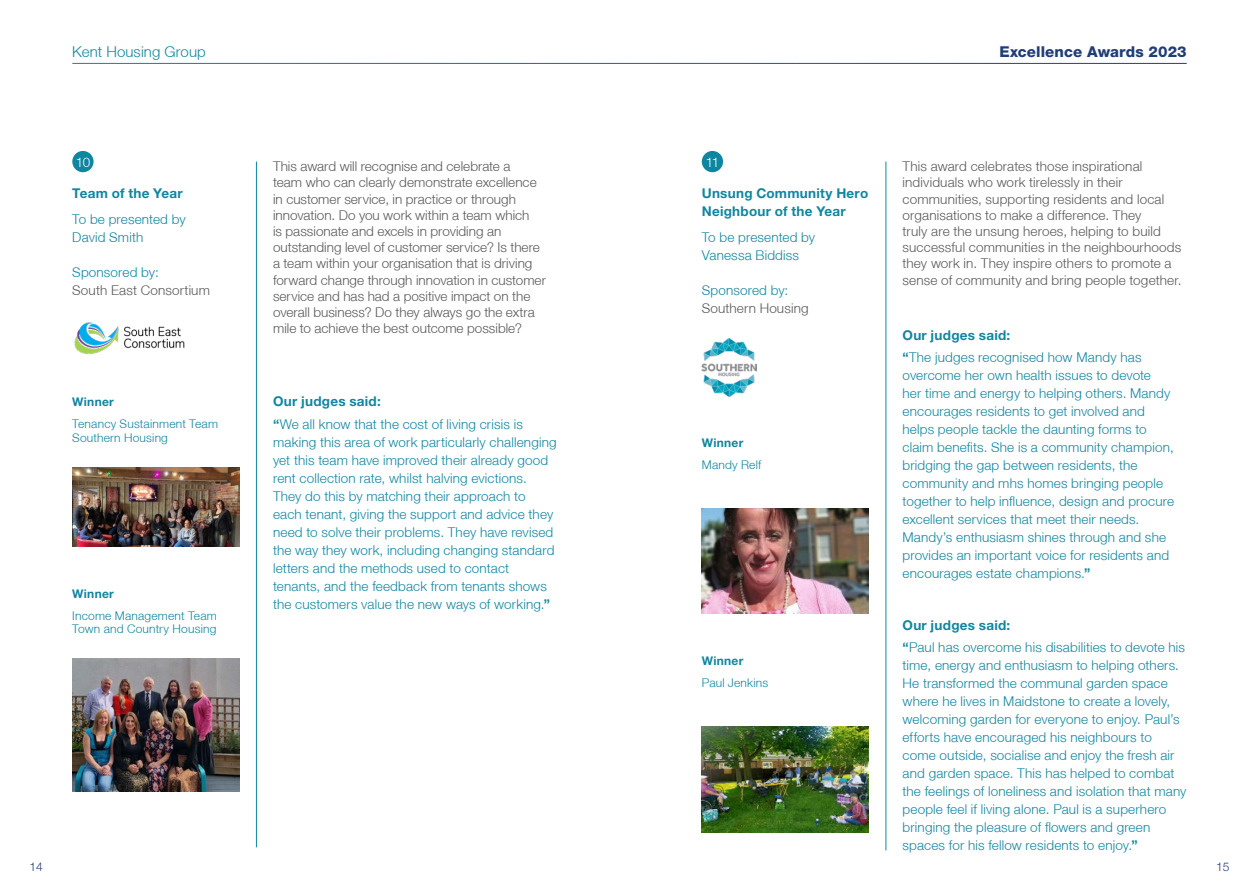
<style>
.page{position:relative;width:1259px;height:893px;background:#fff}
.page>*{position:absolute;margin:0;border:0;box-sizing:border-box;transform-origin:0 0}
.t1{font:800 15px "Helvetica Neue LT Std";letter-spacing:.01em;color:#213d77}
.t2{font:300 15px "Helvetica Neue LT";letter-spacing:.01em;color:#0f86a0}
.t3{font:300 13.5px/18px "Helvetica Neue LT";letter-spacing:.01em;color:#0f86a0}
.t4{font:300 13.5px/16.2px "Helvetica Neue LT";letter-spacing:.005em;color:#57585a}
.t5{font:700 13.5px/18px "Helvetica Neue LT Std";letter-spacing:.02em;color:#0f86a0}
.t6{font:300 13.5px "Helvetica Neue LT";color:#fff}
.t7{font:300 12px/13.5px "Helvetica Neue LT";letter-spacing:.015em;color:#0f86a0}
.t8{font:700 12px "Helvetica Neue LT Std";letter-spacing:.025em;color:#0f86a0}
.t9{font:300 12px "Helvetica Neue";color:#213d77}
.s1{font-family:"Helvetica Neue LT Std";font-weight:700}
</style>
<div class="page">
<hr style="left:256px;top:162px;width:1px;height:685px;background:#0f86a0">
<hr style="left:885px;top:162px;width:1px;height:688px;background:#0f86a0">
<div style="left:72px;top:151px;width:22px;height:21px;background:#0f86a0;border-radius:50%"></div>
<div style="left:702px;top:151px;width:21px;height:21px;background:#0f86a0;border-radius:50%"></div>
<img style="left:72px;top:467px;width:167px;height:79px">
<img style="left:72px;top:659px;width:167px;height:132px">
<img style="left:702px;top:726px;width:166px;height:106px">
<img style="left:702px;top:508px;width:166px;height:106px">
<img style="left:702px;top:339px;width:55px;height:57px">
<img style="left:74px;top:322px;width:111px;height:32px">
<p class="t2" style="left:72px;top:42px;width:135px">Kent Housing Group</p>
<p class="t1" style="left:999px;top:42px;width:189px">Excellence Awards 2023</p>
<p class="t6" style="left:76px;top:154px;width:16px">10</p>
<p class="t6" style="left:706px;top:154px;width:15px">11</p>
<p class="t4" style="left:273px;top:158px;width:274px">This award will recognise and celebrate a<br>team who can clearly demonstrate excellence in customer service, in practice or through innovation. Do you work within a team which<br>is passionate and excels in providing an outstanding level of customer service? Is there a team within your organisation that is driving forward change through innovation in customer service and has had a positive impact on the overall business? Do they always go the extra mile to achieve the best outcome possible?</p>
<p class="t4" style="left:902px;top:158px;width:280px">This award celebrates those inspirational individuals who work tirelessly in their communities, supporting residents and local organisations to make a difference. They<br>truly are the unsung heroes, helping to build successful communities in the neighbourhoods they work in. They inspire others to promote a sense of community and bring people together.</p>
<p class="t5" style="left:702px;top:184px;width:168px">Unsung Community Hero<br>Neighbour of the Year</p>
<p class="t3" style="left:702px;top:228px;width:115px">To be presented by<br>Vanessa Biddiss</p>
<p class="t3" style="left:702px;top:281px;width:88px">Sponsored by:</p>
<p class="t4" style="left:702px;top:300px;width:108px">Southern Housing</p>
<p class="t5" style="left:72px;top:184px;width:112px">Team of the Year</p>
<p class="t3" style="left:72px;top:210px;width:115px">To be presented by<br>David Smith</p>
<p class="t3" style="left:72px;top:263px;width:88px">Sponsored by:</p>
<p class="t4" style="left:72px;top:282px;width:139px">South East Consortium</p>
<p class="t5" style="left:902px;top:326px;width:109px">Our judges said:</p>
<p class="t3" style="left:902px;top:348px;width:273px"><span class="s1">“</span>The judges recognised how Mandy has overcome her own health issues to devote<br>her time and energy to helping others. Mandy encourages residents to get involved and helps people tackle the daunting forms to claim benefits. She is a community champion, bridging the gap between residents, the community and mhs homes bringing people together to help influence, design and procure excellent services that meet their needs.<br>Mandy’s enthusiasm shines through and she provides an important voice for residents and encourages estate champions.<span class="s1">”</span></p>
<p class="t5" style="left:273px;top:392px;width:109px">Our judges said:</p>
<p class="t3" style="left:273px;top:414px;width:285px"><span class="s1">“</span>We all know that the cost of living crisis is making this area of work particularly challenging yet this team have improved their already good rent collection rate, whilst halving evictions.<br>They do this by matching their approach to each tenant, giving the support and advice they need to solve their problems. They have revised the way they work, including changing standard letters and the methods used to contact tenants, and the feedback from tenants shows the customers value the new ways of working.<span class="s1">”</span></p>
<p class="t8" style="left:72px;top:395px;width:43px">Winner</p>
<p class="t7" style="left:72px;top:417px;width:147px">Tenancy Sustainment Team<br>Southern Housing</p>
<p class="t8" style="left:702px;top:436px;width:43px">Winner</p>
<p class="t7" style="left:702px;top:458px;width:61px">Mandy Relf</p>
<p class="t8" style="left:72px;top:586px;width:43px">Winner</p>
<p class="t7" style="left:72px;top:608px;width:146px">Income Management Team<br>Town and Country Housing</p>
<p class="t5" style="left:902px;top:616px;width:109px">Our judges said:</p>
<p class="t3" style="left:902px;top:638px;width:285px"><span class="s1">“</span>Paul has overcome his disabilities to devote his time, energy and enthusiasm to helping others.<br>He transformed the communal garden space where he lives in Maidstone to create a lovely, welcoming garden for everyone to enjoy. Paul’s efforts have encouraged his neighbours to come outside, socialise and enjoy the fresh air and garden space. This has helped to combat the feelings of loneliness and isolation that many people feel if living alone. Paul is a superhero bringing the pleasure of flowers and green spaces for his fellow residents to enjoy.<span class="s1">”</span></p>
<p class="t8" style="left:702px;top:653px;width:43px">Winner</p>
<p class="t7" style="left:702px;top:676px;width:68px">Paul Jenkins</p>
<p class="t9" style="left:29px;top:857px;width:15px">14</p>
<p class="t9" style="left:1216px;top:857px;width:15px">15</p>
</div>
